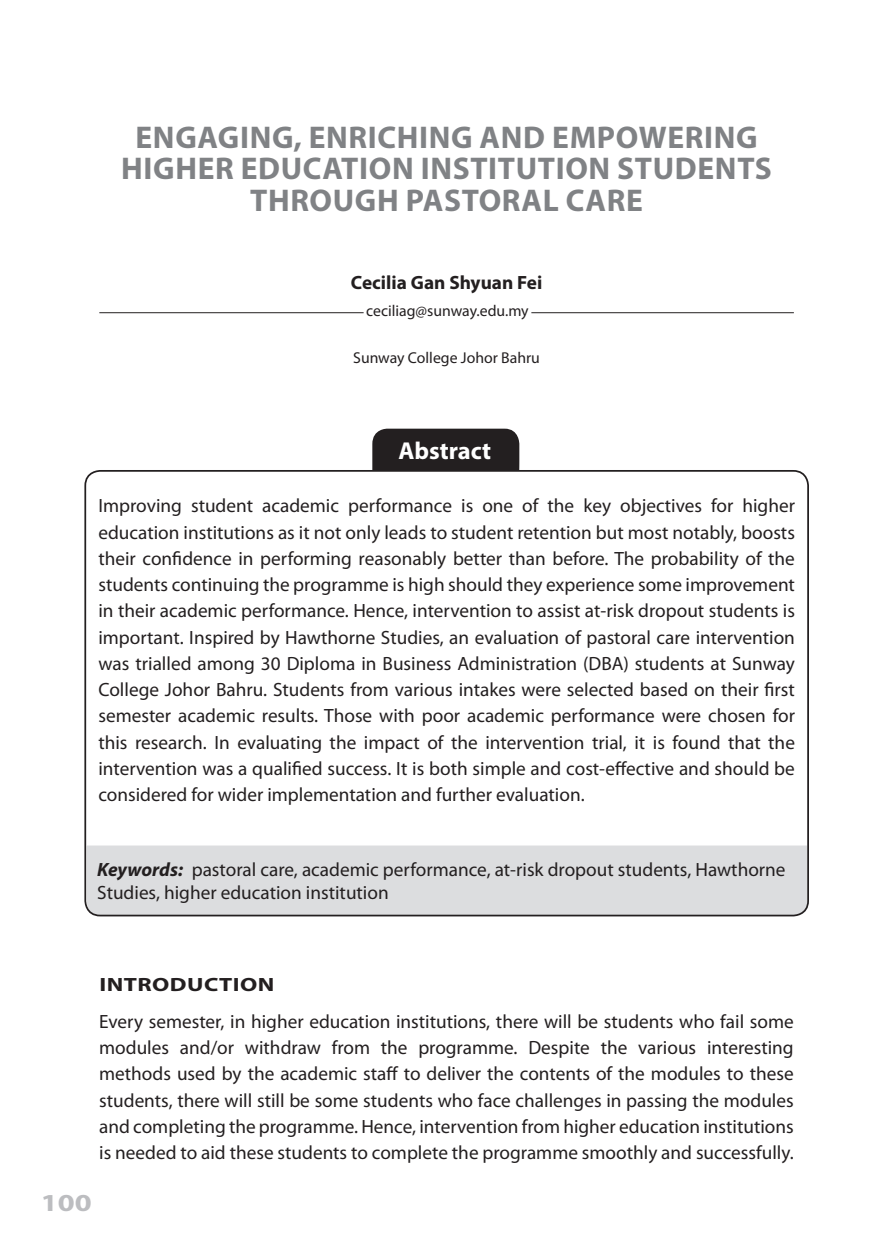
<style>
.page{position:relative;width:893px;height:1260px;background:#fff}
.page>*{position:absolute;margin:0;border:0;box-sizing:border-box;transform-origin:0 0}
.Main_head{font:700 31.5px/31.5px "Myriad Pro";letter-spacing:.02em;color:#808285;text-align:center}
.t1{font:700 24.5px "Myriad Pro";color:#fff}
.t2{font:700 24.5px "Myriad Pro";color:#bcbdc0;scale:1.25 1}
.Abstracts{font:19.25px/26.2px "Myriad Pro";color:#231f20}
.Main_texts{font:19.25px/26.2px "Myriad Pro";color:#231f20;text-align:justify}
.Text_head{font:700 19.25px "Myriad Pro";color:#231f20}
.Text_head-2{font:700 19.25px "Myriad Pro";letter-spacing:.02em;color:#231f20;scale:1.25 1}
.Main_head-2{font:15.75px "Myriad Pro";color:#231f20}
.s1{font-weight:700;font-style:italic}
</style>
<div class="page">
<div style="left:86px;top:845px;width:723px;height:72px;background:#dcdddf"></div>
<hr style="left:99px;top:312px;width:265px;height:1px;background:#231f20">
<hr style="left:531px;top:312px;width:263px;height:1px;background:#231f20">
<div style="left:84px;top:470px;width:725px;height:446px;border:2px solid #231f20;border-radius:15px"></div>
<div style="left:372px;top:429px;width:147px;height:42px;background:#231f20"></div>
<p class="Main_head" style="left:121px;top:120px;width:652px">ENGAGING, ENRICHING AND EMPOWERING<br>HIGHER EDUCATION INSTITUTION STUDENTS<br>THROUGH PASTORAL CARE</p>
<p class="Text_head" style="left:351px;top:270px;width:193px">Cecilia Gan Shyuan Fei</p>
<p class="Main_head-2" style="left:366px;top:301px;width:164px">ceciliag@sunway.edu.my</p>
<p class="Main_head-2" style="left:353px;top:348px;width:188px">Sunway College Johor Bahru</p>
<p class="t1" style="left:399px;top:435px;width:94px">Abstract</p>
<p class="Abstracts" style="left:98px;top:493px;width:698px;text-align:justify">Improving student academic performance is one of the key objectives for higher education institutions as it not only leads to student retention but most notably, boosts their confidence in performing reasonably better than before. The probability of the students continuing the programme is high should they experience some improvement in their academic performance. Hence, intervention to assist at-risk dropout students is important. Inspired by Hawthorne Studies, an evaluation of pastoral care intervention was trialled among 30 Diploma in Business Administration (DBA) students at Sunway College Johor Bahru. Students from various intakes were selected based on their first semester academic results. Those with poor academic performance were chosen for this research. In evaluating the impact of the intervention trial, it is found that the intervention was a qualified success. It is both simple and cost-effective and should be considered for wider implementation and further evaluation.</p>
<p class="Abstracts" style="left:97px;top:858px;width:690px;line-height:22.8px"><span class="s1">Keywords:</span> pastoral care, academic performance, at-risk dropout students, Hawthorne<br>Studies, higher education institution</p>
<p class="Text_head-2" style="left:99px;top:972px;width:142px">INTRODUCTION</p>
<p class="Main_texts" style="left:99px;top:1008px;width:696px">Every semester, in higher education institutions, there will be students who fail some modules and/or withdraw from the programme. Despite the various interesting methods used by the academic staff to deliver the contents of the modules to these students, there will still be some students who face challenges in passing the modules and completing the programme. Hence, intervention from higher education institutions is needed to aid these students to complete the programme smoothly and successfully.</p>
<p class="t2" style="left:41px;top:1187px;width:42px">100</p>
</div>
